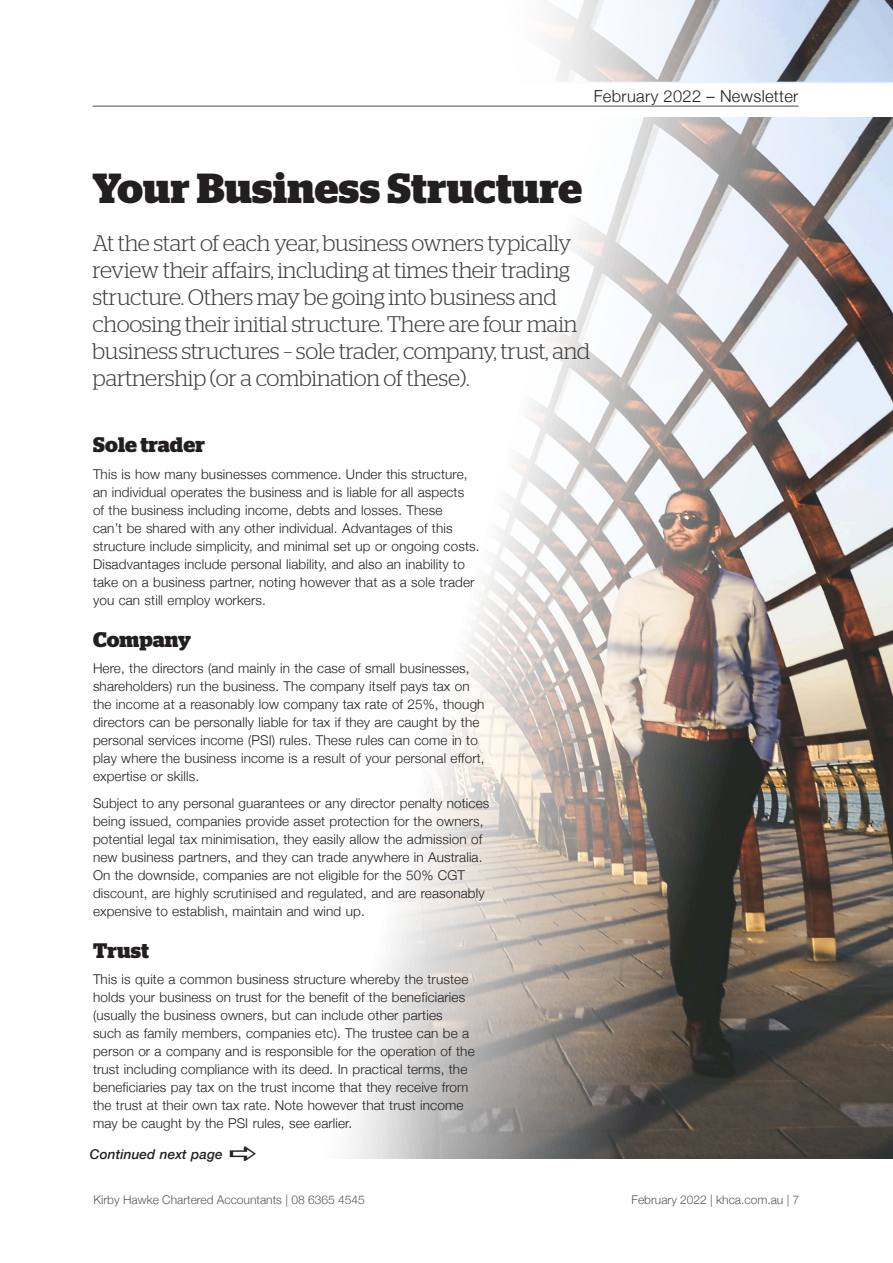
<style>
.page{position:relative;width:893px;height:1263px;background:#fff}
.page>*{position:absolute;margin:0;border:0;box-sizing:border-box;transform-origin:0 0}
.t1{font:700 42px "Stag";letter-spacing:.01em;color:#231f20}
.t2{font:300 22.5px/27px "Stag";letter-spacing:-.01em;color:#3e3e3f}
.t3{font:700 21px "Stag";letter-spacing:.005em;color:#231f20}
.t4{font:300 16.5px "Helvetica Neue";letter-spacing:.02em;color:#231f20}
.t5{font:300 13.5px/18px "Helvetica Neue";letter-spacing:.01em;color:#231f20}
.t6{font:italic 500 13.5px "Helvetica Neue";letter-spacing:.01em;color:#231f20}
.t7{font:300 12px "Helvetica Neue";color:#57585a}
</style>
<div class="page">
<hr style="left:93px;top:106px;width:705px;height:1px;background:#231f20">
<img style="left:349px;top:117px;width:544px;height:1041px">
<svg style="left:549px;top:0;width:344px;height:83px"></svg>
<p class="t4" style="left:594px;top:83px;width:206px">February 2022 – Newsletter</p>
<h1 class="t1" style="left:93px;top:164px;width:491px">Your Business Structure</h1>
<p class="t2" style="left:93px;top:229px;width:499px">At the start of each year, business owners typically review their affairs, including at times their trading structure. Others may be going into business and choosing their initial structure. There are four main business structures – sole trader, company, trust, and partnership (or a combination of these).</p>
<h3 class="t3" style="left:93px;top:433px;width:113px">Sole trader</h3>
<p class="t5" style="left:93px;top:464px;width:388px">This is how many businesses commence. Under this structure, an individual operates the business and is liable for all aspects<br>of the business including income, debts and losses. These<br>can’t be shared with any other individual. Advantages of this structure include simplicity, and minimal set up or ongoing costs.<br>Disadvantages include personal liability, and also an inability to take on a business partner, noting however that as a sole trader you can still employ workers.</p>
<h3 class="t3" style="left:93px;top:627px;width:100px">Company</h3>
<p class="t5" style="left:93px;top:658px;width:393px">Here, the directors (and mainly in the case of small businesses, shareholders) run the business. The company itself pays tax on the income at a reasonably low company tax rate of 25%, though directors can be personally liable for tax if they are caught by the personal services income (PSI) rules. These rules can come in to play where the business income is a result of your personal effort, expertise or skills.</p>
<p class="t5" style="left:93px;top:793px;width:398px">Subject to any personal guarantees or any director penalty notices being issued, companies provide asset protection for the owners, potential legal tax minimisation, they easily allow the admission of new business partners, and they can trade anywhere in Australia.<br>On the downside, companies are not eligible for the 50% CGT discount, are highly scrutinised and regulated, and are reasonably expensive to establish, maintain and wind up.</p>
<h3 class="t3" style="left:93px;top:938px;width:57px">Trust</h3>
<p class="t5" style="left:93px;top:970px;width:383px">This is quite a common business structure whereby the trustee holds your business on trust for the benefit of the beneficiaries (usually the business owners, but can include other parties<br>such as family members, companies etc). The trustee can be a person or a company and is responsible for the operation of the trust including compliance with its deed. In practical terms, the beneficiaries pay tax on the trust income that they receive from the trust at their own tax rate. Note however that trust income may be caught by the PSI rules, see earlier.</p>
<p class="t6" style="left:90px;top:1143px;width:134px">Continued next page</p>
<p class="t7" style="left:94px;top:1190px;width:273px">Kirby Hawke Chartered Accountants | 08 6365 4545</p>
<p class="t7" style="left:632px;top:1190px;width:169px">February 2022 | khca.com.au | 7</p>
</div>
